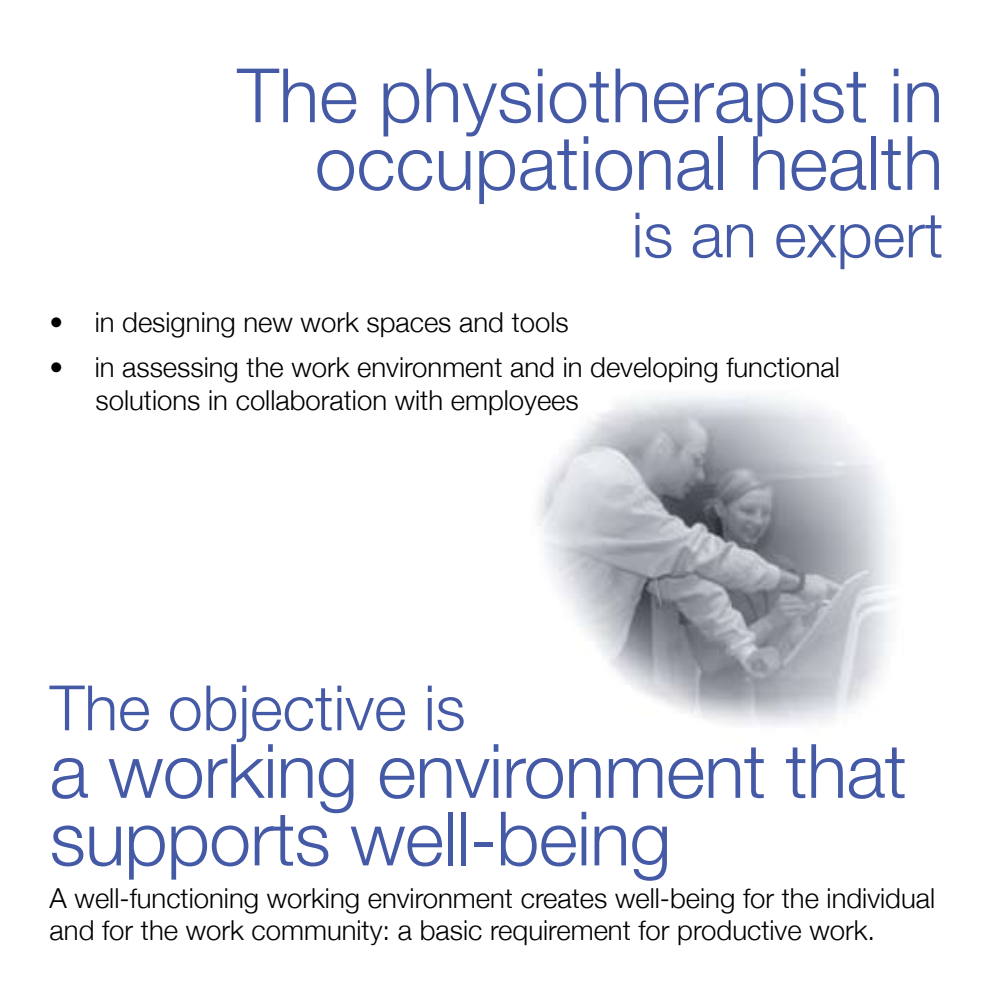
<style>
.page{position:relative;width:993px;height:993px;background:#fff}
.page>*{position:absolute;margin:0;border:0;box-sizing:border-box;transform-origin:0 0}
.t1{font:300 75px/67.5px "Helvetica Neue";letter-spacing:-.005em;color:#455aa6;text-align:right}
.t2{font:300 62.5px "Helvetica Neue";color:#455aa6}
.t3{font:300 27.5px/32.5px "Helvetica Neue";color:#000}
</style>
<div class="page">
<img style="left:538px;top:396px;width:353px;height:330px">
<h1 class="t1" style="left:237px;top:60px;width:707px">The physiotherapist in occupational health</h1>
<h2 class="t2" style="left:631px;top:197px;width:313px">is an expert</h2>
<p class="t3" style="left:50px;top:306px;width:520px">• in designing new work spaces and tools</p>
<p class="t3" style="left:95px;top:351px;width:745px;text-indent:-46px">• in assessing the work environment and in developing functional solutions in collaboration with employees</p>
<h2 class="t2" style="left:50px;top:669px;width:417px">The objective is</h2>
<h1 class="t1" style="left:50px;top:735px;width:858px;text-align:left">a working environment that supports well-being</h1>
<p class="t3" style="left:50px;top:881px;width:886px">A well-functioning working environment creates well-being for the individual and for the work community: a basic requirement for productive work.</p>
</div>
